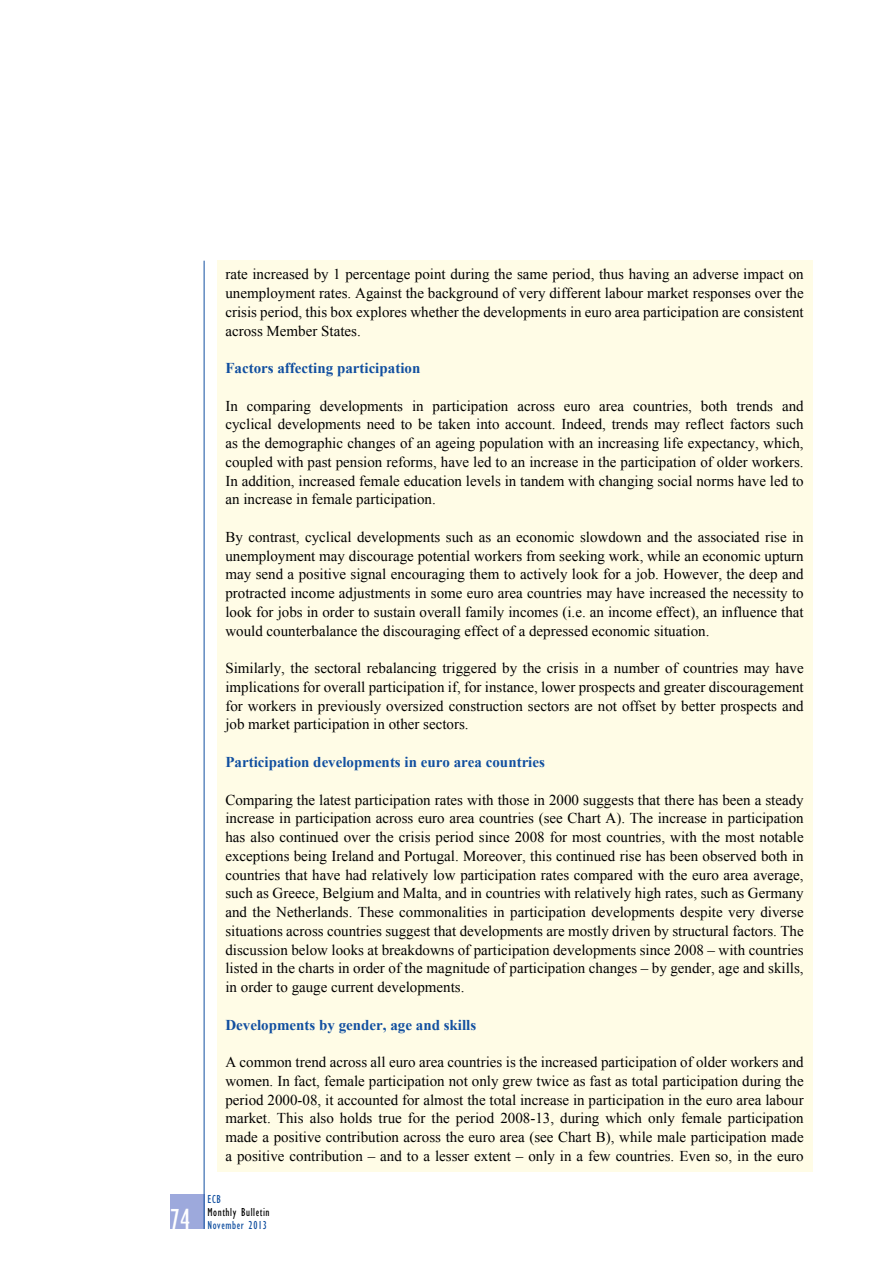
<style>
.page{position:relative;width:893px;height:1263px;background:#fff}
.page>*{position:absolute;margin:0;border:0;box-sizing:border-box;transform-origin:0 0}
.t1{font:condensed 30px "Gill Sans Myriad";color:#fff;scale:.95 1}
.t2{font:15px/18.8px "Times New Roman WGL";color:#000;text-align:justify}
.t3{font:700 15px "Times New Roman WGL";color:#114fa0}
.t4{font:condensed 12px "Gill Sans Myriad";letter-spacing:.05em;color:#114fa0;scale:.95 1}
.t5{font:condensed 12px "Gill Sans Myriad";letter-spacing:.05em;color:#000;scale:.95 1}
</style>
<div class="page">
<div style="left:170px;top:1195px;width:34px;height:34px;background:#9da9dc"></div>
<hr style="left:204px;top:261px;width:1px;height:968px;background:#114fa0">
<div style="left:217px;top:261px;width:595px;height:911px;background:#fffce6"></div>
<h1 class="t1" style="left:170px;top:1201px;width:23px">74</h1>
<p class="t2" style="left:225px;top:265px;width:580px">rate increased by 1 percentage point during the same period, thus having an adverse impact on unemployment rates. Against the background of very different labour market responses over the crisis period, this box explores whether the developments in euro area participation are consistent across Member States.</p>
<p class="t3" style="left:225px;top:358px;width:196px">Factors affecting participation</p>
<p class="t2" style="left:225px;top:396px;width:580px">In comparing developments in participation across euro area countries, both trends and cyclical developments need to be taken into account. Indeed, trends may reflect factors such as the demographic changes of an ageing population with an increasing life expectancy, which, coupled with past pension reforms, have led to an increase in the participation of older workers.<br>In addition, increased female education levels in tandem with changing social norms have led to an increase in female participation.</p>
<p class="t2" style="left:225px;top:527px;width:580px">By contrast, cyclical developments such as an economic slowdown and the associated rise in unemployment may discourage potential workers from seeking work, while an economic upturn may send a positive signal encouraging them to actively look for a job. However, the deep and protracted income adjustments in some euro area countries may have increased the necessity to look for jobs in order to sustain overall family incomes (i.e. an income effect), an influence that would counterbalance the discouraging effect of a depressed economic situation.</p>
<p class="t2" style="left:225px;top:659px;width:580px">Similarly, the sectoral rebalancing triggered by the crisis in a number of countries may have implications for overall participation if, for instance, lower prospects and greater discouragement for workers in previously oversized construction sectors are not offset by better prospects and job market participation in other sectors.</p>
<p class="t3" style="left:225px;top:752px;width:321px">Participation developments in euro area countries</p>
<p class="t2" style="left:225px;top:790px;width:580px">Comparing the latest participation rates with those in 2000 suggests that there has been a steady increase in participation across euro area countries (see Chart A). The increase in participation has also continued over the crisis period since 2008 for most countries, with the most notable exceptions being Ireland and Portugal. Moreover, this continued rise has been observed both in countries that have had relatively low participation rates compared with the euro area average, such as Greece, Belgium and Malta, and in countries with relatively high rates, such as Germany and the Netherlands. These commonalities in participation developments despite very diverse situations across countries suggest that developments are mostly driven by structural factors. The discussion below looks at breakdowns of participation developments since 2008 – with countries listed in the charts in order of the magnitude of participation changes – by gender, age and skills, in order to gauge current developments.</p>
<p class="t3" style="left:225px;top:1014px;width:252px">Developments by gender, age and skills</p>
<p class="t2" style="left:225px;top:1052px;width:580px">A common trend across all euro area countries is the increased participation of older workers and women. In fact, female participation not only grew twice as fast as total participation during the period 2000-08, it accounted for almost the total increase in participation in the euro area labour market. This also holds true for the period 2008-13, during which only female participation made a positive contribution across the euro area (see Chart B), while male participation made a positive contribution – and to a lesser extent – only in a few countries. Even so, in the euro</p>
<p class="t4" style="left:207px;top:1191px;width:16px">ECB</p>
<p class="t5" style="left:207px;top:1205px;width:67px">Monthly Bulletin</p>
<p class="t4" style="left:207px;top:1218px;width:64px">November 2013</p>
</div>
